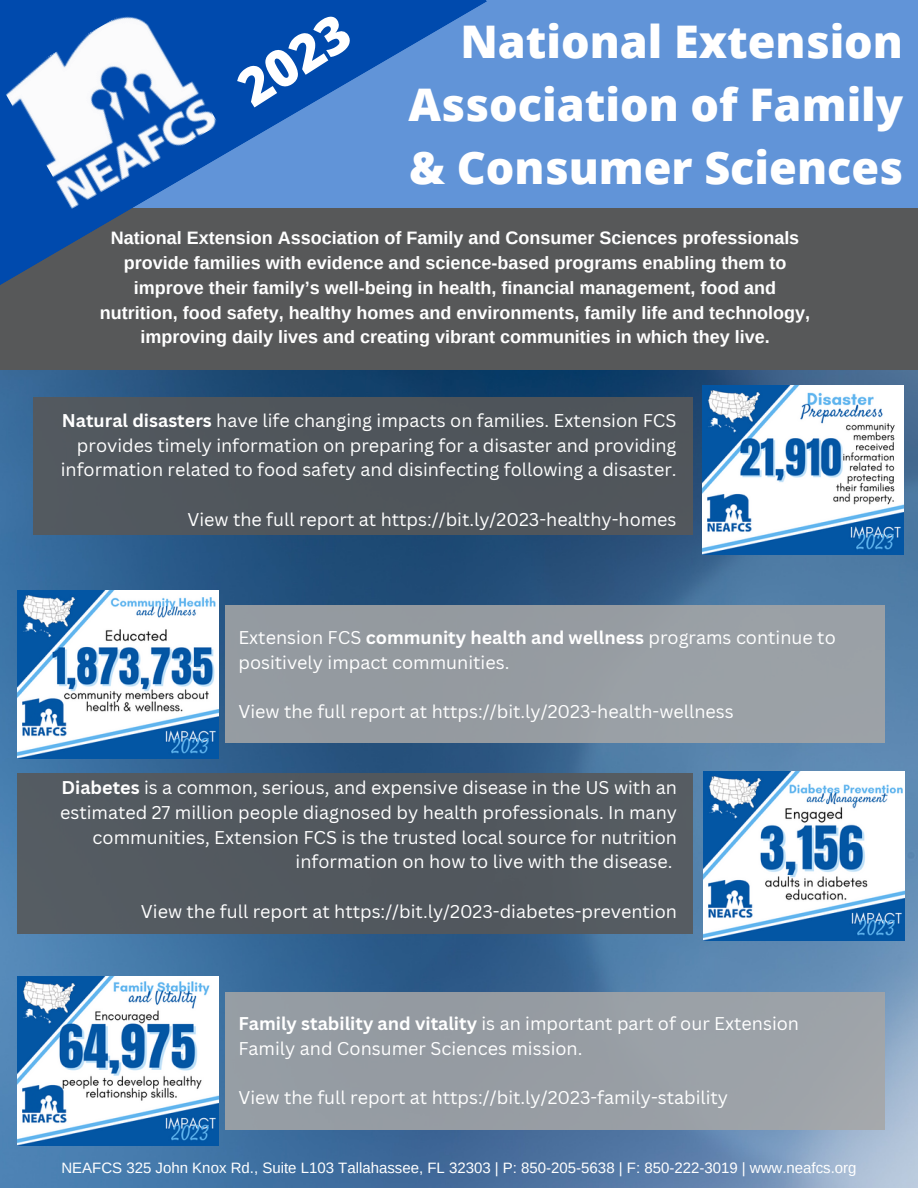
<style>
.page{position:relative;width:918px;height:1188px;background:#fff}
.page>*{position:absolute;margin:0;border:0;box-sizing:border-box;transform-origin:0 0}
.t1{font:800 51.9px "Open Sans";color:#fff}
.t2{font:800 45px/63px "Open Sans";color:#fff;text-align:justify}
.t3{font:18px/24.8px "Canva Sans";color:#fff;text-align:right}
.t4{font:700 18px/24.8px "Arimo";color:#fff;text-align:center}
.t5{font:15px "Arimo";color:#fff}
.s1{font-weight:700}
</style>
<div class="page">
<img style="left:0;top:370px;width:918px;height:818px">
<div style="left:0;top:0;width:918px;height:209px;background:#6194d8"></div>
<div style="left:0;top:209px;width:918px;height:161px;background:#575859"></div>
<svg style="left:0;top:0;width:487px;height:381px"></svg>
<img style="left:0;top:0;width:219px;height:209px">
<img style="left:17px;top:590px;width:202px;height:169px">
<img style="left:704px;top:771px;width:201px;height:169px">
<img style="left:17px;top:976px;width:202px;height:169px">
<div style="left:34px;top:397px;width:659px;height:138px;background:#50565b"></div>
<img style="left:702px;top:385px;width:202px;height:169px">
<div style="left:225px;top:605px;width:659px;height:138px;background:#969ca1"></div>
<div style="left:17px;top:773px;width:676px;height:160px;background:#575859"></div>
<div style="left:225px;top:992px;width:659px;height:137px;background:#979da4"></div>
<p class="t1" style="left:223px;top:62px;width:123px;rotate:-33deg">2023</p>
<p class="t2" style="left:409px;top:9px;width:496px;text-indent:52px">National Extension Association of Family &amp; Consumer Sciences</p>
<p class="t4" style="left:100px;top:226px;width:712px">National Extension Association of Family and Consumer Sciences professionals provide families with evidence and science-based programs enabling them to improve their family’s well-being in health, financial management, food and nutrition, food safety, healthy homes and environments, family life and technology, improving daily lives and creating vibrant communities in which they live.</p>
<p class="t3" style="left:61px;top:408px;width:617px"><span class="s1">Natural disasters</span> have life changing impacts on families. Extension FCS provides timely information on preparing for a disaster and providing information related to food safety and disinfecting following a disaster.</p>
<p class="t3" style="left:187px;top:507px;width:491px">View the full report at https://bit.ly/2023-healthy-homes</p>
<p class="t3" style="left:238px;top:625px;width:599px;text-align:left">Extension FCS <span class="s1">community health and wellness</span> programs continue to positively impact communities.</p>
<p class="t3" style="left:238px;top:699px;width:497px">View the full report at https://bit.ly/2023-health-wellness</p>
<p class="t3" style="left:60px;top:775px;width:618px"><span class="s1">Diabetes</span> is a common, serious, and expensive disease in the US with an estimated 27 million people diagnosed by health professionals. In many communities, Extension FCS is the trusted local source for nutrition information on how to live with the disease.</p>
<p class="t3" style="left:141px;top:898px;width:538px">View the full report at https://bit.ly/2023-diabetes-prevention</p>
<p class="t3" style="left:238px;top:1011px;width:562px;text-align:left"><span class="s1">Family stability and vitality</span> is an important part of our Extension<br>Family and Consumer Sciences mission.</p>
<p class="t3" style="left:238px;top:1085px;width:491px">View the full report at https://bit.ly/2023-family-stability</p>
<p class="t5" style="left:61px;top:1160px;width:797px">NEAFCS 325 John Knox Rd., Suite L103 Tallahassee, FL 32303 | P: 850-205-5638 | F: 850-222-3019 | www.neafcs.org</p>
</div>
